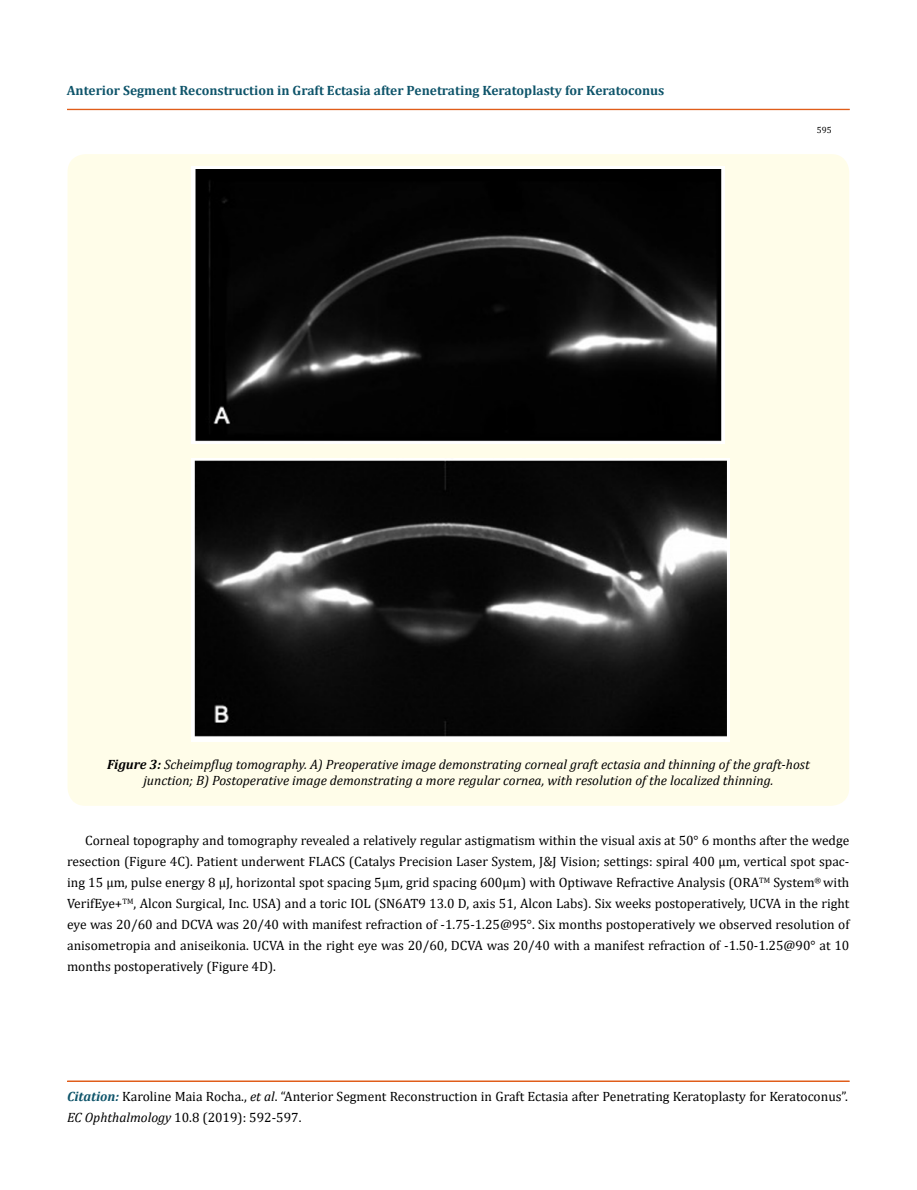
<style>
.page{position:relative;width:917px;height:1190px;background:#fff}
.page>*{position:absolute;margin:0;border:0;box-sizing:border-box;transform-origin:0 0}
.t1{font:13.5px/21px "Cambria";color:#000}
.t2{font:italic 13.5px/16.2px "Cambria";color:#000;text-align:center}
.t3{font:700 13.5px "Cambria";color:#0e546a}
.t4{font:9px "Cambria";color:#000}
.s1{font-weight:700}
.s2{font-weight:700;font-style:italic;color:#0e546a}
.s3{font-style:italic}
</style>
<div class="page">
<div style="left:67px;top:109px;width:782px;height:1px;border:1px solid #e05d1a"></div>
<div style="left:67px;top:1081px;width:782px;height:1px;border:1px solid #e05d1a"></div>
<div style="left:68px;top:154px;width:781px;height:652px;background:#fffde9;border-radius:18px"></div>
<img style="left:192px;top:166px;width:532px;height:278px">
<img style="left:191px;top:458px;width:538px;height:283px">
<p class="t3" style="left:67px;top:81px;width:599px">Anterior Segment Reconstruction in Graft Ectasia after Penetrating Keratoplasty for Keratoconus</p>
<p class="t4" style="left:816px;top:124px;width:16px">595</p>
<p class="t2" style="left:107px;top:755px;width:704px"><span class="s1">Figure 3:</span> Scheimpflug tomography. A) Preoperative image demonstrating corneal graft ectasia and thinning of the graft-host junction; B) Postoperative image demonstrating a more regular cornea, with resolution of the localized thinning.</p>
<p class="t1" style="left:67px;top:830px;width:783px;text-align:justify;text-indent:18px">Corneal topography and tomography revealed a relatively regular astigmatism within the visual axis at 50° 6 months after the wedge resection (Figure 4C). Patient underwent FLACS (Catalys Precision Laser System, J&amp;J Vision; settings: spiral 400 µm, vertical spot spac&shy;ing 15 µm, pulse energy 8 µJ, horizontal spot spacing 5µm, grid spacing 600µm) with Optiwave Refractive Analysis (ORA<sup>TM</sup> System<sup>®</sup> with VerifEye+<sup>TM</sup>, Alcon Surgical, Inc. USA) and a toric IOL (SN6AT9 13.0 D, axis 51, Alcon Labs). Six weeks postoperatively, UCVA in the right eye was 20/60 and DCVA was 20/40 with manifest refraction of -1.75-1.25@95°. Six months postoperatively we observed resolution of anisometropia and aniseikonia. UCVA in the right eye was 20/60, DCVA was 20/40 with a manifest refraction of -1.50-1.25@90° at 10 months postoperatively (Figure 4D).</p>
<p class="t1" style="left:67px;top:1086px;width:782px"><span class="s2">Citation:</span> Karoline Maia Rocha., <span class="s3">et al</span>. “Anterior Segment Reconstruction in Graft Ectasia after Penetrating Keratoplasty for Keratoconus”.<br><span class="s3">EC Ophthalmology</span> 10.8 (2019): 592-597.</p>
</div>
